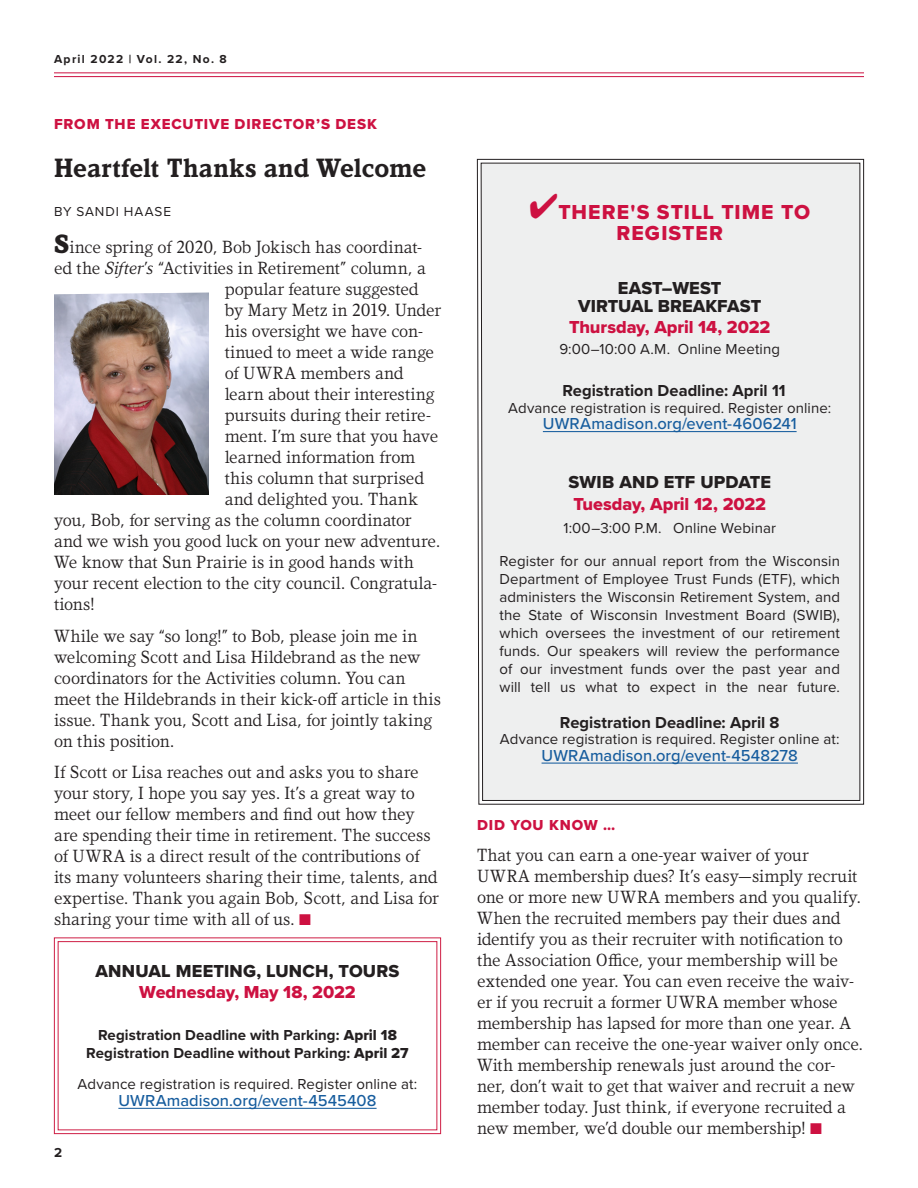
<style>
.page{position:relative;width:918px;height:1188px;background:#fff}
.page>*{position:absolute;margin:0;border:0;box-sizing:border-box;transform-origin:0 0}
.HED3-KandalBold-18-1{font:700 27px "Kandal";color:#231f20}
.KICKER-ProximaBlk-Re{font:21px/21px "Proxima Nova Extrabld";letter-spacing:.05em;color:#cd1141;text-align:center}
.TEXTPLUS-Kandal-Book{font:18px/21px "Kandal";letter-spacing:-.005em;color:#231f20}
.HED3-KandalBold-18-1-2{font:18px/21px "Proxima Nova Extrabld";color:#231f20;text-align:center}
.HED3-KandalBold-18-1-3{font:18px/22.5px "Proxima Nova Extrabld";color:#cd1141}
.hyperlink_style{font:500 16.5px "Proxima Nova";letter-spacing:.005em;color:#175d9e}
.TEXT-KandalBook-12-1{font:700 16.5px "Proxima Nova";color:#231f20}
.HED3-KandalBold-18-1-4{font:15px/18px "Proxima Nova";letter-spacing:.005em;color:#231f20;text-align:justify}
.HED3-KandalBold-18-1-5{font:700 15px/18px "Proxima Nova";letter-spacing:.005em;color:#231f20;text-align:center}
.KICKER-ProximaBlk-Re-2{font:15px "Proxima Nova Extrabld";letter-spacing:.06em;color:#cd1141}
.BYLINE-ProximaReg-9{font:13.5px "Proxima Nova";letter-spacing:.07em;color:#231f20}
.t1{font:700 13.5px "Proxima Nova";color:#231f20}
.t2{font:700 12px "Proxima Nova";letter-spacing:.11em;color:#231f20}
.s1{font-weight:900;font-size:27px}
.s2{font-style:italic}
.s3{color:#cd1141}
.s4{font-family:"Proxima Nova Extrabld";font-weight:400}
.s5{color:#231f20}
</style>
<div class="page">
<hr style="left:54px;top:72px;width:810px;height:1px;background:#cd1141">
<hr style="left:54px;top:76px;width:810px;height:1px;background:#cd1141">
<img style="left:54px;top:293px;width:155px;height:202px">
<svg style="left:54px;top:937px;width:387px;height:197px"></svg>
<div style="left:58px;top:941px;width:379px;height:189px;border:1px solid #cf1e45"></div>
<svg style="left:477px;top:159px;width:387px;height:646px"></svg>
<div style="left:480px;top:162px;width:381px;height:639px;background:#eeefef"></div>
<p class="t2" style="left:54px;top:51px;width:174px">April 2022 | Vol. 22, No. 8</p>
<p class="KICKER-ProximaBlk-Re-2" style="left:54px;top:113px;width:324px">FROM THE EXECUTIVE DIRECTOR’S DESK</p>
<p class="HED3-KandalBold-18-1" style="left:54px;top:153px;width:374px">Heartfelt Thanks and Welcome</p>
<p class="BYLINE-ProximaReg-9" style="left:54px;top:201px;width:119px">BY SANDI HAASE</p>
<p class="TEXTPLUS-Kandal-Book" style="left:54px;top:237px;width:370px"><span class="s1">S</span>ince spring of 2020, Bob Jokisch has coordinat-</p>
<p class="TEXTPLUS-Kandal-Book" style="left:54px;top:258px;width:373px">ed the <span class="s2">Sifter</span>’<span class="s2">s</span> “Activities in Retirement” column, a</p>
<p class="TEXTPLUS-Kandal-Book" style="left:225px;top:279px;width:195px">popular feature suggested</p>
<p class="TEXTPLUS-Kandal-Book" style="left:225px;top:300px;width:218px">by Mary Metz in 2019. Under</p>
<p class="TEXTPLUS-Kandal-Book" style="left:225px;top:321px;width:200px">his oversight we have con-</p>
<p class="TEXTPLUS-Kandal-Book" style="left:225px;top:342px;width:211px">tinued to meet a wide range</p>
<p class="TEXTPLUS-Kandal-Book" style="left:225px;top:363px;width:180px">of UWRA members and</p>
<p class="TEXTPLUS-Kandal-Book" style="left:225px;top:384px;width:211px">learn about their interesting</p>
<p class="TEXTPLUS-Kandal-Book" style="left:225px;top:405px;width:208px">pursuits during their retire-</p>
<p class="TEXTPLUS-Kandal-Book" style="left:225px;top:426px;width:215px">ment. I’m sure that you have</p>
<p class="TEXTPLUS-Kandal-Book" style="left:225px;top:447px;width:192px">learned information from</p>
<p class="TEXTPLUS-Kandal-Book" style="left:225px;top:468px;width:201px">this column that surprised</p>
<p class="TEXTPLUS-Kandal-Book" style="left:225px;top:489px;width:195px">and delighted you. Thank</p>
<p class="TEXTPLUS-Kandal-Book" style="left:54px;top:510px;width:359px">you, Bob, for serving as the column coordinator</p>
<p class="TEXTPLUS-Kandal-Book" style="left:54px;top:531px;width:388px">and we wish you good luck on your new adventure.</p>
<p class="TEXTPLUS-Kandal-Book" style="left:54px;top:552px;width:361px">We know that Sun Prairie is in good hands with</p>
<p class="TEXTPLUS-Kandal-Book" style="left:54px;top:573px;width:385px">your recent election to the city council. Congratula-</p>
<p class="TEXTPLUS-Kandal-Book" style="left:54px;top:594px;width:42px">tions!</p>
<p class="TEXTPLUS-Kandal-Book" style="left:54px;top:625px;width:389px">While we say “so long!” to Bob, please join me in welcoming Scott and Lisa Hildebrand as the new coordinators for the Activities column. You can meet the Hildebrands in their kick-off article in this issue. Thank you, Scott and Lisa, for jointly taking on this position.</p>
<p class="TEXTPLUS-Kandal-Book" style="left:54px;top:762px;width:386px">If Scott or Lisa reaches out and asks you to share your story, I hope you say yes. It’s a great way to meet our fellow members and find out how they are spending their time in retirement. The success of UWRA is a direct result of the contributions of its many volunteers sharing their time, talents, and expertise. Thank you again Bob, Scott, and Lisa for sharing your time with all of us. <span class="s3">■</span></p>
<p class="t1" style="left:54px;top:1142px;width:10px">2</p>
<p class="HED3-KandalBold-18-1-2" style="left:96px;top:960px;width:305px">ANNUAL MEETING, LUNCH, TOURS<br><span class="s3">Wednesday, May 18, 2022</span></p>
<p class="HED3-KandalBold-18-1-5" style="left:86px;top:1025px;width:324px">Registration Deadline with Parking: <span class="s4">April 18<br></span>Registration Deadline without Parking: <span class="s4">April 27</span></p>
<p class="HED3-KandalBold-18-1-4" style="left:78px;top:1075px;width:341px">Advance registration is required. Register online at:</p>
<p class="hyperlink_style" style="left:118px;top:1088px;width:260px">UWRAmadison.org/event-4545408</p>
<p class="KICKER-ProximaBlk-Re" style="left:529px;top:201px;width:282px">✔THERE'S STILL TIME TO<br>REGISTER</p>
<p class="HED3-KandalBold-18-1-2" style="left:578px;top:279px;width:185px;line-height:18px">EAST–WEST<br>VIRTUAL BREAKFAST</p>
<p class="HED3-KandalBold-18-1-3" style="left:569px;top:316px;width:203px">Thursday, April 14, 2022</p>
<p class="HED3-KandalBold-18-1-4" style="left:559px;top:339px;width:222px">9:00–10:00 A.M. Online Meeting</p>
<p class="TEXT-KandalBook-12-1" style="left:562px;top:378px;width:225px">Registration Deadline: April 11</p>
<p class="HED3-KandalBold-18-1-4" style="left:508px;top:398px;width:324px">Advance registration is required. Register online:</p>
<p class="hyperlink_style" style="left:543px;top:411px;width:255px">UWRAmadison.org/event-4606241</p>
<p class="HED3-KandalBold-18-1-3" style="left:569px;top:470px;width:204px"><span class="s5">SWIB AND ETF UPDATE<br></span>Tuesday, April 12, 2022</p>
<p class="HED3-KandalBold-18-1-4" style="left:564px;top:518px;width:214px">1:00–3:00 P.M. Online Webinar</p>
<p class="HED3-KandalBold-18-1-4" style="left:499px;top:551px;width:342px">Register for our annual report from the Wisconsin Department of Employee Trust Funds (ETF), which administers the Wisconsin Retirement System, and the State of Wisconsin Investment Board (SWIB), which oversees the investment of our retirement funds. Our speakers will review the performance of our investment funds over the past year and will tell us what to expect in the near future.</p>
<p class="TEXT-KandalBook-12-1" style="left:560px;top:710px;width:221px">Registration Deadline: April 8</p>
<p class="HED3-KandalBold-18-1-4" style="left:500px;top:729px;width:341px">Advance registration is required. Register online at:</p>
<p class="hyperlink_style" style="left:542px;top:743px;width:258px">UWRAmadison.org/event-4548278</p>
<p class="KICKER-ProximaBlk-Re-2" style="left:477px;top:813px;width:140px">DID YOU KNOW …</p>
<p class="TEXTPLUS-Kandal-Book" style="left:477px;top:844px;width:387px">That you can earn a one-year waiver of your UWRA membership dues? It’s easy—simply recruit one or more new UWRA members and you qualify.<br>When the recruited members pay their dues and identify you as their recruiter with notification to the Association Office, your membership will be extended one year. You can even receive the waiv&shy;er if you recruit a former UWRA member whose membership has lapsed for more than one year. A member can receive the one-year waiver only once.<br>With membership renewals just around the cor&shy;ner, don’t wait to get that waiver and recruit a new member today. Just think, if everyone recruited a new member, we’d double our membership! <span class="s3">■</span></p>
</div>
